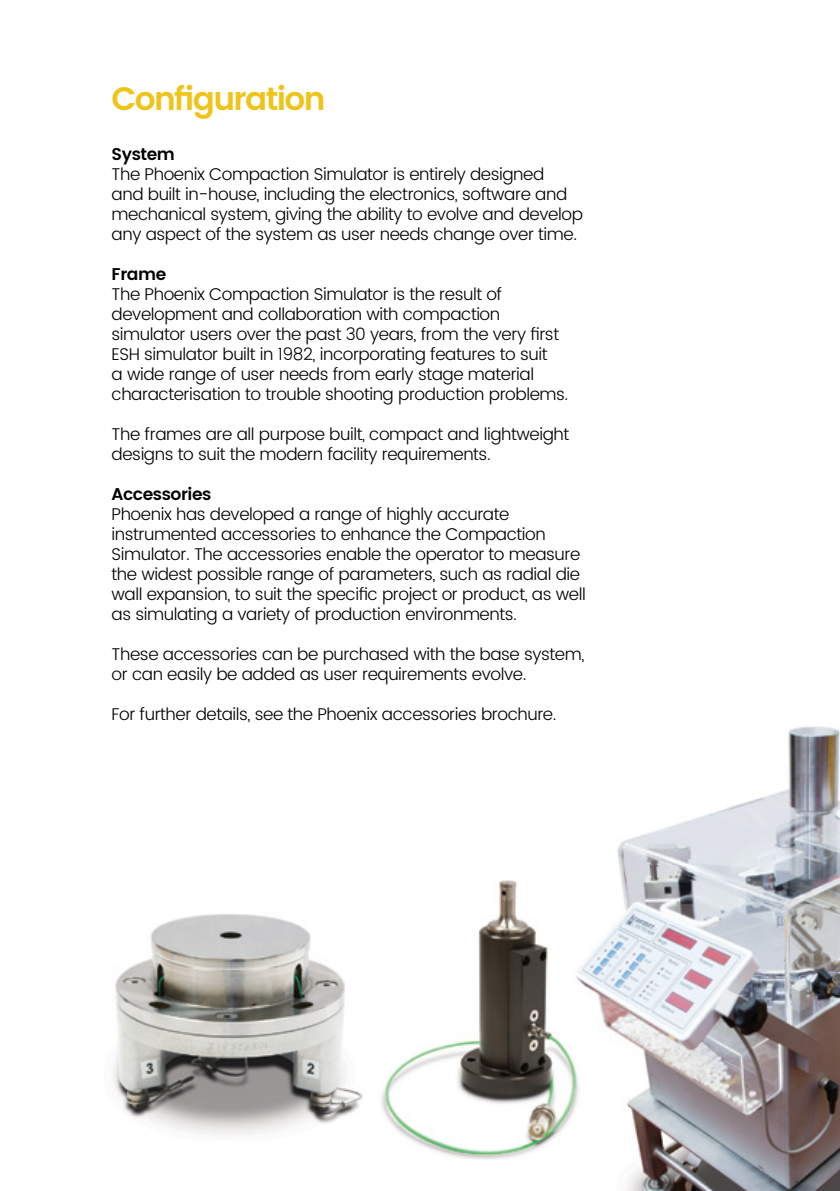
<style>
.page{position:relative;width:840px;height:1191px;background:#fff}
.page>*{position:absolute;margin:0;border:0;box-sizing:border-box;transform-origin:0 0}
.t1{font:600 32.4px "Poppins";letter-spacing:-.05em;color:#efc41a}
.t2{font:300 17px/20px "Poppins";letter-spacing:-.025em;color:#000}
.t3{font:600 17px "Poppins";letter-spacing:-.025em;color:#000}
</style>
<div class="page">
<img style="left:587px;top:726px;width:252px;height:465px">
<img style="left:381px;top:880px;width:206px;height:280px">
<img style="left:113px;top:914px;width:250px;height:221px">
<h1 class="t1" style="left:111px;top:75px;width:215px">Configuration</h1>
<p class="t3" style="left:111px;top:141px;width:65px">System</p>
<p class="t2" style="left:111px;top:165px;width:472px">The Phoenix Compaction Simulator is entirely designed<br>and built in-house, including the electronics, software and mechanical system, giving the ability to evolve and develop any aspect of the system as user needs change over time.</p>
<p class="t3" style="left:111px;top:261px;width:56px">Frame</p>
<p class="t2" style="left:111px;top:285px;width:458px">The Phoenix Compaction Simulator is the result of development and collaboration with compaction simulator users over the past 30 years, from the very first ESH simulator built in 1982, incorporating features to suit<br>a wide range of user needs from early stage material characterisation to trouble shooting production problems.</p>
<p class="t2" style="left:111px;top:424px;width:459px">The frames are all purpose built, compact and lightweight designs to suit the modern facility requirements.</p>
<p class="t3" style="left:111px;top:481px;width:101px">Accessories</p>
<p class="t2" style="left:111px;top:504px;width:475px">Phoenix has developed a range of highly accurate instrumented accessories to enhance the Compaction Simulator. The accessories enable the operator to measure the widest possible range of parameters, such as radial die wall expansion, to suit the specific project or product, as well as simulating a variety of production environments.</p>
<p class="t2" style="left:111px;top:644px;width:474px">These accessories can be purchased with the base system, or can easily be added as user requirements evolve.</p>
<p class="t2" style="left:111px;top:704px;width:446px">For further details, see the Phoenix accessories brochure.</p>
</div>
